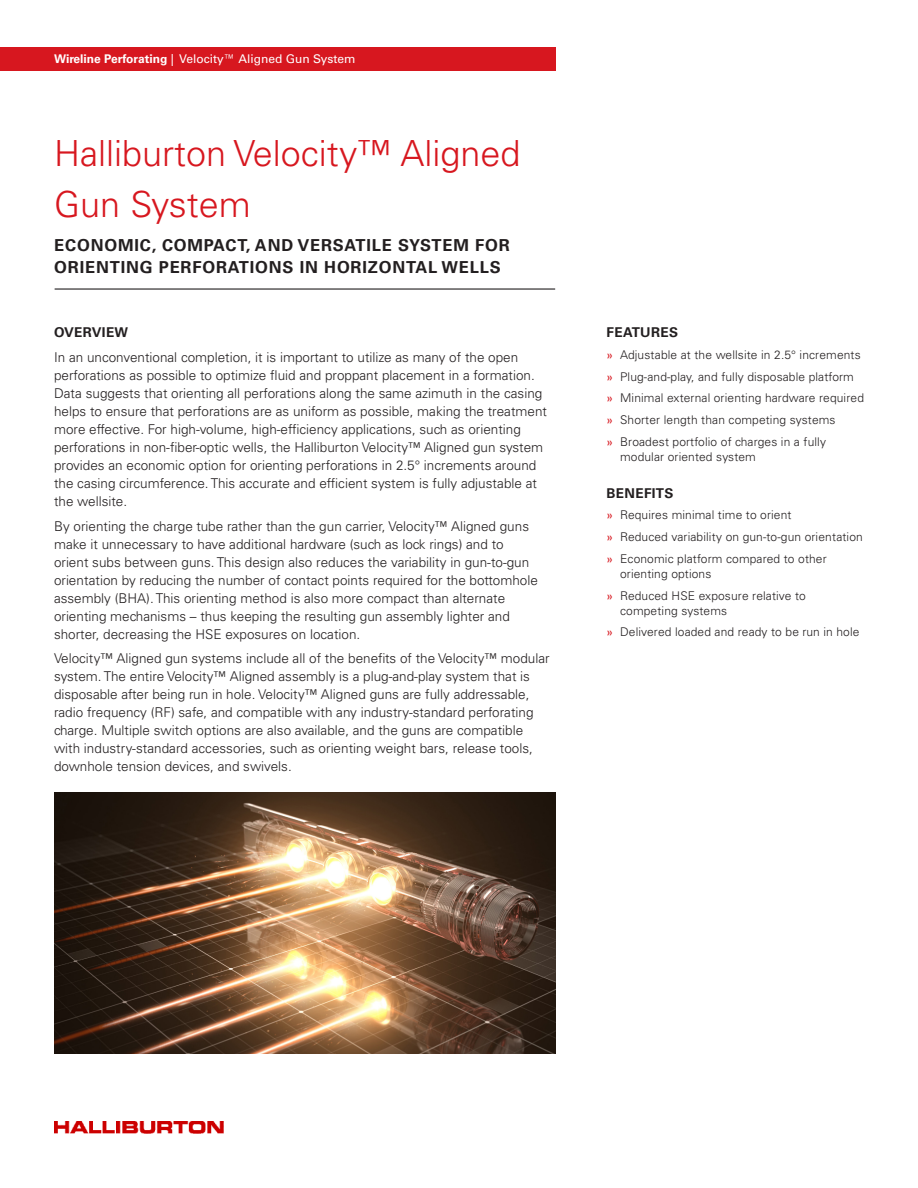
<style>
.page{position:relative;width:918px;height:1188px;background:#fff}
.page>*{position:absolute;margin:0;border:0;box-sizing:border-box;transform-origin:0 0}
.Case_Study_Title___2{font:300 36px "Univers LT Std";color:#d7171f}
.Case_Study_Title___2-2{font:700 16.5px/22.5px "Univers LT Std";letter-spacing:.05em;color:#231f20}
.Body{font:300 13.5px/18px "Univers LT Std";color:#231f20}
.Body_Subhead{font:700 13.5px "Univers LT Std";letter-spacing:.025em;color:#231f20}
.t1{font:300 12px/15px "Univers LT Std";letter-spacing:.01em;color:#231f20}
.t2{font:12px "Univers LT Std";color:#fff}
.s1{font-weight:700}
.s2{font-weight:400;color:#d7171f}
</style>
<div class="page">
<hr style="left:55px;top:288px;width:500px;height:2px;background:#231f20">
<img style="left:54px;top:792px;width:501px;height:262px">
<div style="left:0;top:47px;width:555px;height:23px;background:#d7171f"></div>
<img style="left:54px;top:1122px;width:169px;height:12px">
<p class="t2" style="left:54px;top:51px;width:313px"><span class="s1">LEVEL 1 CAPABILITY</span> | Level 2 Capability (if applicable)</p>
<p class="t2" style="left:54px;top:51px;width:303px"><span class="s1">Wireline Perforating</span> | Velocity™ Aligned Gun System</p>
<p class="Case_Study_Title___2" style="left:54px;top:132px;width:468px">Halliburton Velocity™ Aligned</p>
<p class="Case_Study_Title___2" style="left:54px;top:183px;width:198px">Gun System</p>
<p class="Case_Study_Title___2-2" style="left:54px;top:234px;width:457px">ECONOMIC, COMPACT, AND VERSATILE SYSTEM FOR<br>ORIENTING PERFORATIONS IN HORIZONTAL WELLS</p>
<p class="Body_Subhead" style="left:54px;top:324px;width:76px">OVERVIEW</p>
<p class="Body" style="left:54px;top:348px;width:495px">In an unconventional completion, it is important to utilize as many of the open perforations as possible to optimize fluid and proppant placement in a formation.<br>Data suggests that orienting all perforations along the same azimuth in the casing helps to ensure that perforations are as uniform as possible, making the treatment more effective. For high-volume, high-efficiency applications, such as orienting perforations in non-fiber-optic wells, the Halliburton Velocity™ Aligned gun system provides an economic option for orienting perforations in 2.5° increments around the casing circumference. This accurate and efficient system is fully adjustable at the wellsite.</p>
<p class="Body" style="left:54px;top:517px;width:485px">By orienting the charge tube rather than the gun carrier, Velocity™ Aligned guns make it unnecessary to have additional hardware (such as lock rings) and to orient subs between guns. This design also reduces the variability in gun-to-gun orientation by reducing the number of contact points required for the bottomhole assembly (BHA). This orienting method is also more compact than alternate orienting mechanisms – thus keeping the resulting gun assembly lighter and shorter, decreasing the HSE exposures on location.</p>
<p class="Body" style="left:54px;top:650px;width:497px">Velocity™ Aligned gun systems include all of the benefits of the Velocity™ modular system. The entire Velocity™ Aligned assembly is a plug-and-play system that is disposable after being run in hole. Velocity™ Aligned guns are fully addressable, radio frequency (RF) safe, and compatible with any industry-standard perforating charge. Multiple switch options are also available, and the guns are compatible with industry-standard accessories, such as orienting weight bars, release tools, downhole tension devices, and swivels.</p>
<p class="Body_Subhead" style="left:607px;top:324px;width:73px">FEATURES</p>
<p class="t1" style="left:607px;top:347px;width:256px"><span class="s2">»</span> Adjustable at the wellsite in 2.5° increments</p>
<p class="t1" style="left:607px;top:369px;width:249px"><span class="s2">»</span> Plug-and-play, and fully disposable platform</p>
<p class="t1" style="left:607px;top:391px;width:259px"><span class="s2">»</span> Minimal external orienting hardware required</p>
<p class="t1" style="left:607px;top:412px;width:230px"><span class="s2">»</span> Shorter length than competing systems</p>
<p class="t1" style="left:620px;top:434px;width:207px;text-indent:-14px"><span class="s2">»</span> Broadest portfolio of charges in a fully modular oriented system</p>
<p class="Body_Subhead" style="left:607px;top:485px;width:68px">BENEFITS</p>
<p class="t1" style="left:607px;top:508px;width:186px"><span class="s2">»</span> Requires minimal time to orient</p>
<p class="t1" style="left:607px;top:529px;width:258px"><span class="s2">»</span> Reduced variability on gun-to-gun orientation</p>
<p class="t1" style="left:620px;top:551px;width:208px;text-indent:-14px"><span class="s2">»</span> Economic platform compared to other orienting options</p>
<p class="t1" style="left:620px;top:588px;width:187px;text-indent:-14px"><span class="s2">»</span> Reduced HSE exposure relative to competing systems</p>
<p class="t1" style="left:607px;top:625px;width:254px"><span class="s2">»</span> Delivered loaded and ready to be run in hole</p>
</div>
